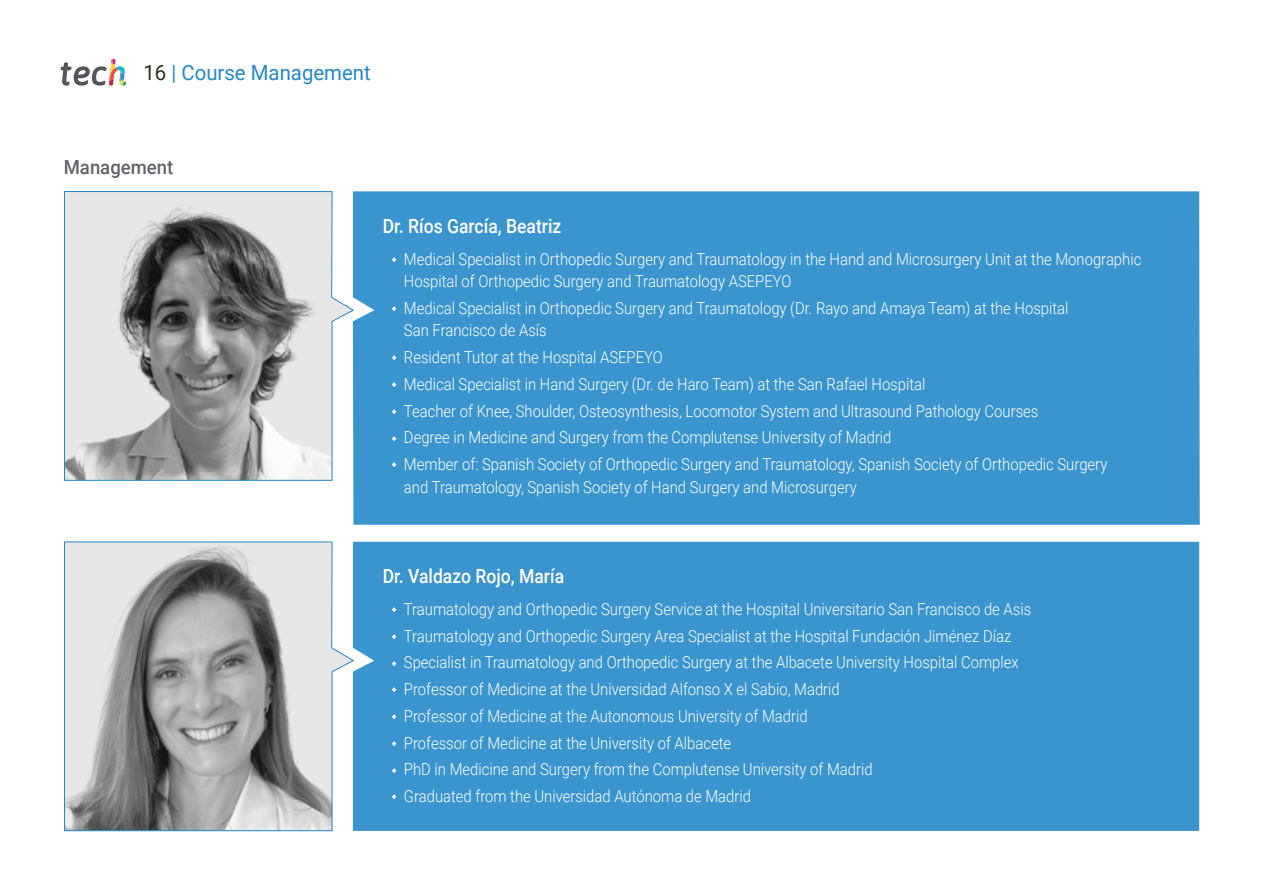
<style>
.page{position:relative;width:1263px;height:893px;background:#fff}
.page>*{position:absolute;margin:0;border:0;box-sizing:border-box;transform-origin:0 0}
.t1{font:21px "Roboto";color:#2488c9}
.t2{font:500 19.5px "Roboto";color:#fff;scale:.9 1}
.t3{font:500 19.5px "Roboto";color:#61646a;scale:.95 1}
.t4{font:300 16.5px/26.7px "Roboto";color:#fff;scale:.9 1}
.s1{color:#312e20}
</style>
<div class="page">
<svg style="left:61px;top:59px;width:65px;height:27px"></svg>
<div style="left:353px;top:191px;width:847px;height:334px;background:#3a94ce"></div>
<div style="left:354px;top:542px;width:845px;height:289px;background:#3a94ce"></div>
<svg style="left:64px;top:191px;width:290px;height:290px;background:#b4b6b7"></svg>
<svg style="left:64px;top:542px;width:290px;height:289px;background:#acb0b2"></svg>
<svg style="left:392px;top:257px;width:5px;height:5px"></svg>
<svg style="left:392px;top:306px;width:5px;height:5px"></svg>
<svg style="left:392px;top:355px;width:5px;height:5px"></svg>
<svg style="left:392px;top:382px;width:5px;height:5px"></svg>
<svg style="left:392px;top:409px;width:5px;height:5px"></svg>
<svg style="left:392px;top:436px;width:5px;height:5px"></svg>
<svg style="left:392px;top:462px;width:5px;height:5px"></svg>
<svg style="left:392px;top:607px;width:4px;height:5px"></svg>
<svg style="left:392px;top:634px;width:4px;height:5px"></svg>
<svg style="left:392px;top:661px;width:4px;height:5px"></svg>
<svg style="left:392px;top:687px;width:4px;height:5px"></svg>
<svg style="left:392px;top:714px;width:4px;height:5px"></svg>
<svg style="left:392px;top:741px;width:4px;height:5px"></svg>
<svg style="left:392px;top:768px;width:4px;height:5px"></svg>
<svg style="left:392px;top:794px;width:4px;height:5px"></svg>
<p class="t1" style="left:144px;top:57px;width:229px"><span class="s1">16</span> | Course Management</p>
<p class="t3" style="left:64px;top:154px;width:117px">Management</p>
<p class="t2" style="left:383px;top:212px;width:200px">Dr. Ríos García, Beatriz</p>
<p class="t4" style="left:404px;top:247px;width:821px;line-height:22.5px">Medical Specialist in Orthopedic Surgery and Traumatology in the Hand and Microsurgery Unit at the Monographic<br>Hospital of Orthopedic Surgery and Traumatology ASEPEYO</p>
<p class="t4" style="left:404px;top:296px;width:740px;line-height:22.5px">Medical Specialist in Orthopedic Surgery and Traumatology (Dr. Rayo and Amaya Team) at the Hospital<br>San Francisco de Asís</p>
<p class="t4" style="left:404px;top:343px;width:783px">Resident Tutor at the Hospital ASEPEYO<br>Medical Specialist in Hand Surgery (Dr. de Haro Team) at the San Rafael Hospital<br>Teacher of Knee, Shoulder, Osteosynthesis, Locomotor System and Ultrasound Pathology Courses<br>Degree in Medicine and Surgery from the Complutense University of Madrid<br>Member of: Spanish Society of Orthopedic Surgery and Traumatology, Spanish Society of Orthopedic Surgery</p>
<p class="t4" style="left:404px;top:473px;width:505px">and Traumatology, Spanish Society of Hand Surgery and Microsurgery</p>
<p class="t2" style="left:383px;top:562px;width:203px">Dr. Valdazo Rojo, María</p>
<p class="t4" style="left:404px;top:595px;width:698px">Traumatology and Orthopedic Surgery Service at the Hospital Universitario San Francisco de Asis Traumatology and Orthopedic Surgery Area Specialist at the Hospital Fundación Jiménez Díaz Specialist in Traumatology and Orthopedic Surgery at the Albacete University Hospital Complex Professor of Medicine at the Universidad Alfonso X el Sabio, Madrid<br>Professor of Medicine at the Autonomous University of Madrid<br>Professor of Medicine at the University of Albacete<br>PhD in Medicine and Surgery from the Complutense University of Madrid<br>Graduated from the Universidad Autónoma de Madrid</p>
</div>
